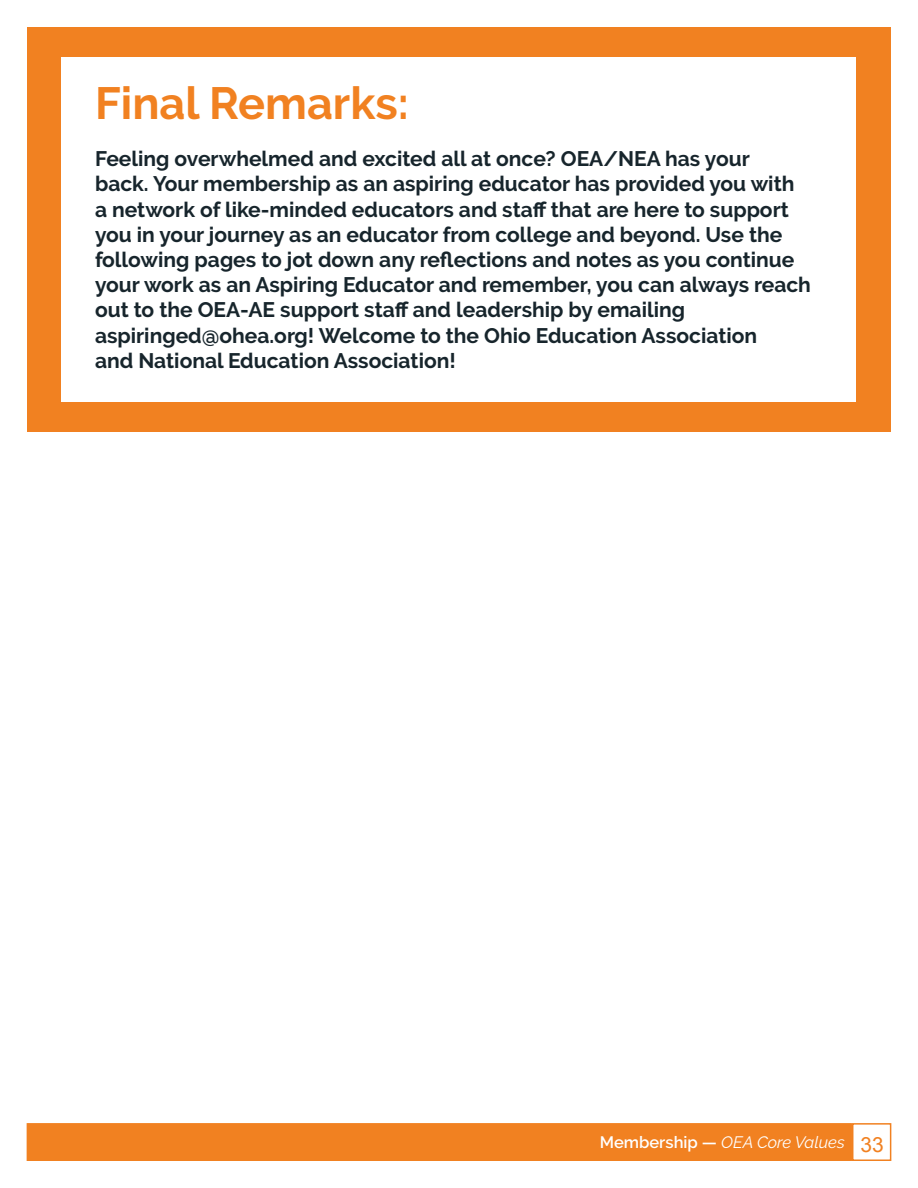
<style>
.page{position:relative;width:918px;height:1188px;background:#fff}
.page>*{position:absolute;margin:0;border:0;box-sizing:border-box;transform-origin:0 0}
.t1{font:700 45px "Raleway";color:#f18121}
.t2{font:700 21px/25.2px "Raleway";color:#17252c}
.t3{font:20.85px "Arial";color:#f18121}
.t4{font:italic 16.5px "Raleway";color:#fff}
.s1{font-weight:600;font-style:normal}
</style>
<div class="page">
<div style="left:852px;top:1123px;width:39px;height:38px;background:#fff;border:2px solid #f18121"></div>
<div style="left:27px;top:27px;width:864px;height:405px;background:#f18121"></div>
<div style="left:62px;top:57px;width:794px;height:345px;background:#fff"></div>
<div style="left:27px;top:1123px;width:825px;height:38px;background:#f18121;border:2px solid #f18121"></div>
<h1 class="t1" style="left:95px;top:78px;width:315px">Final Remarks:</h1>
<p class="t2" style="left:95px;top:146px;width:717px">Feeling overwhelmed and excited all at once? OEA/NEA has your<br>back. Your membership as an aspiring educator has provided you with a network of like-minded educators and staff that are here to support you in your journey as an educator from college and beyond. Use the following pages to jot down any reflections and notes as you continue your work as an Aspiring Educator and remember, you can always reach out to the OEA-AE support staff and leadership by emailing aspiringed@ohea.org! Welcome to the Ohio Education Association<br>and National Education Association!</p>
<p class="t4" style="left:600px;top:1133px;width:246px"><span class="s1">Membership —</span> OEA Core Values</p>
<p class="t3" style="left:860px;top:1131px;width:25px">33</p>
</div>
